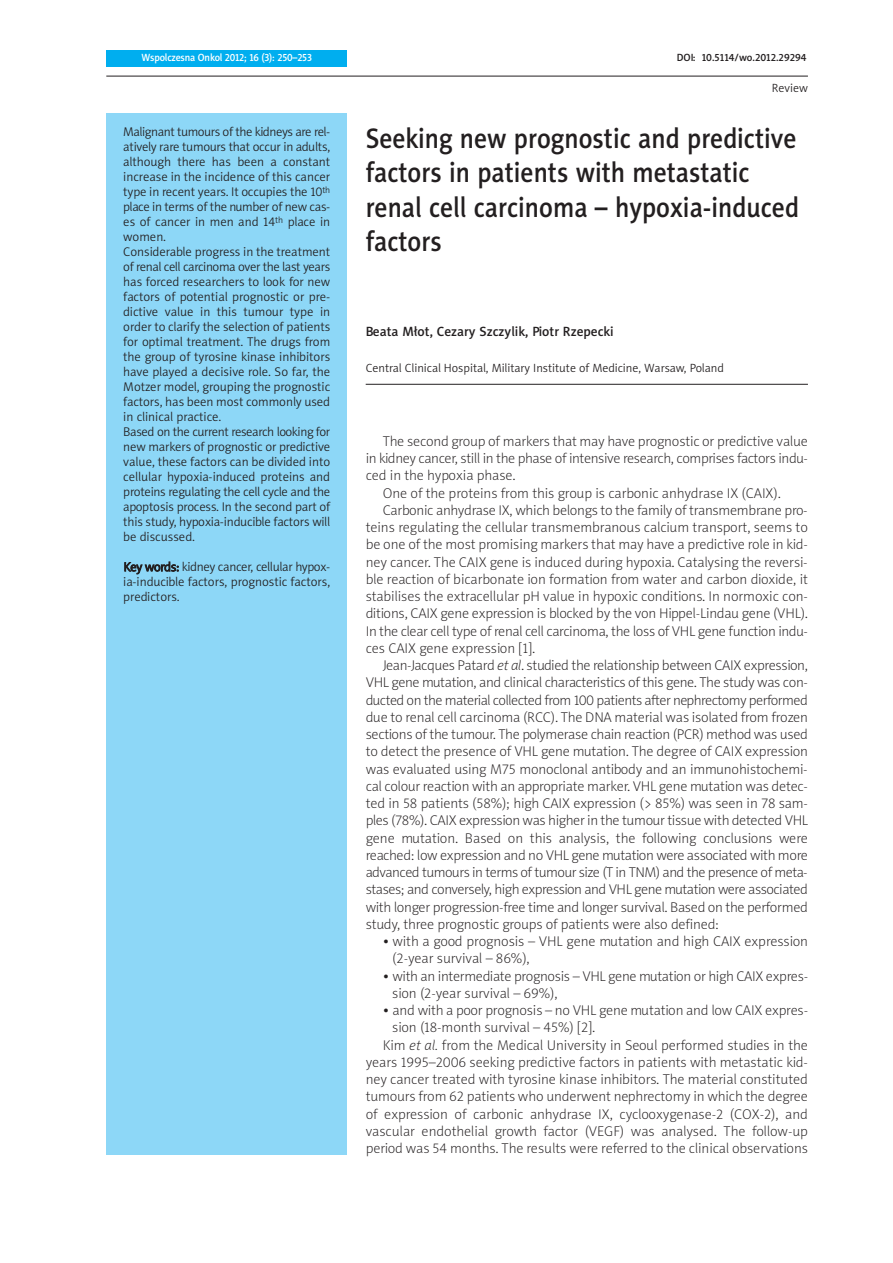
<style>
.page{position:relative;width:893px;height:1263px;background:#fff}
.page>*{position:absolute;margin:0;border:0;box-sizing:border-box;transform-origin:0 0}
.t1{font:28.5px/34.5px "Naomi Sans EFNPS Medium";color:#231f20;scale:.9 1}
.t2{font:14.25px/17.2px "Naomi Sans EFNPS Thin";letter-spacing:-.01em;color:#231f20}
.t3{font:14.25px "Naomi Sans EFNPS Thin";letter-spacing:-.03em;color:#231f20}
.t4{font:13.5px "Naomi Sans EFNPS Medium";color:#231f20}
.t5{font:12.75px/15px "Naomi Sans EFNPS Light";letter-spacing:-.005em;color:#231f20}
.t6{font:12px "Naomi Sans EFNPS Light";color:#231f20}
.t7{font:10.5px "Naomi Sans EFNPS Medium";letter-spacing:-.015em;color:#fff;scale:.95 1}
.t8{font:10.5px "Naomi Sans EFNPS Medium";color:#231f20}
.s1{font-style:italic}
</style>
<div class="page">
<div style="left:106px;top:113px;width:241px;height:1042px;background:#8dd7f7"></div>
<div style="left:106px;top:51px;width:241px;height:16px;background:#00aeef"></div>
<hr style="left:106px;top:76px;width:702px;height:1px;background:#231f20">
<hr style="left:366px;top:384px;width:442px;height:1px;background:#231f20">
<p class="t7" style="left:141px;top:54px;width:181px">Wspolczesna Onkol 2012; 16 (3): 250–253</p>
<p class="t5" style="left:123px;top:126px;width:208px">Malignant tumours of the kidneys are rel&shy;atively rare tumours that occur in adults, although there has been a constant increase in the incidence of this cancer type in recent years. It occupies the 10<sup>th </sup>place in terms of the number of new cas&shy;es of cancer in men and 14<sup>th</sup> place in women.<br>Considerable progress in the treatment of renal cell carcinoma over the last years has forced researchers to look for new factors of potential prognostic or pre&shy;dictive value in this tumour type in order to clarify the selection of patients for optimal treatment. The drugs from the group of tyrosine kinase inhibitors have played a decisive role. So far, the Motzer model, grouping the prognostic factors, has been most commonly used in clinical practice.<br>Based on the current research looking for new markers of prognostic or predictive value, these factors can be divided into cellular hypoxia-induced proteins and proteins regulating the cell cycle and the apoptosis process. In the second part of this study, hypoxia-inducible factors will be discussed.</p>
<p class="t5" style="left:123px;top:561px;width:208px;text-align:justify">Key words: kidney cancer, cellular hypox&shy;ia-inducible factors, prognostic factors, predictors.</p>
<p class="t8" style="left:677px;top:54px;width:131px">DOI: 10.5114/wo.2012.29294</p>
<p class="t6" style="left:772px;top:84px;width:37px">Review</p>
<h1 class="t1" style="left:366px;top:123px;width:483px">Seeking new prognostic and predictive factors in patients with metastatic renal cell carcinoma – hypoxia-induced factors</h1>
<p class="t4" style="left:366px;top:326px;width:249px">Beata Młot, Cezary Szczylik, Piotr Rzepecki</p>
<p class="t6" style="left:366px;top:363px;width:360px">Central Clinical Hospital, Military Institute of Medicine, Warsaw, Poland</p>
<p class="t2" style="left:383px;top:434px;width:427px">The second group of markers that may have prognostic or predictive value</p>
<p class="t2" style="left:366px;top:451px;width:444px">in kidney cancer, still in the phase of intensive research, comprises factors indu-</p>
<p class="t2" style="left:366px;top:468px;width:151px">ced in the hypoxia phase.</p>
<p class="t2" style="left:383px;top:485px;width:400px">One of the proteins from this group is carbonic anhydrase IX (CAIX).</p>
<p class="t2" style="left:383px;top:503px;width:426px">Carbonic anhydrase IX, which belongs to the family of transmembrane pro-</p>
<p class="t2" style="left:366px;top:520px;width:444px">teins regulating the cellular transmembranous calcium transport, seems to</p>
<p class="t2" style="left:366px;top:537px;width:444px">be one of the most promising markers that may have a predictive role in kid-</p>
<p class="t2" style="left:366px;top:554px;width:443px">ney cancer. The CAIX gene is induced during hypoxia. Catalysing the reversi-</p>
<p class="t2" style="left:366px;top:572px;width:444px">ble reaction of bicarbonate ion formation from water and carbon dioxide, it</p>
<p class="t2" style="left:366px;top:589px;width:444px">stabilises the extracellular pH value in hypoxic conditions. In normoxic con-</p>
<p class="t2" style="left:366px;top:606px;width:444px">ditions, CAIX gene expression is blocked by the von Hippel-Lindau gene (VHL).</p>
<p class="t2" style="left:366px;top:623px;width:444px">In the clear cell type of renal cell carcinoma, the loss of VHL gene function indu-</p>
<p class="t2" style="left:366px;top:641px;width:171px">ces CAIX gene expression [1].</p>
<p class="t2" style="left:383px;top:658px;width:427px">Jean-Jacques Patard <span class="s1">et al</span>. studied the relationship between CAIX expression,</p>
<p class="t2" style="left:366px;top:675px;width:444px">VHL gene mutation, and clinical characteristics of this gene. The study was con-</p>
<p class="t3" style="left:366px;top:694px;width:444px">ducted on the material collected from 100 patients after nephrectomy performed</p>
<p class="t2" style="left:366px;top:710px;width:444px">due to renal cell carcinoma (RCC). The DNA material was isolated from frozen</p>
<p class="t2" style="left:366px;top:727px;width:444px">sections of the tumour. The polymerase chain reaction (PCR) method was used</p>
<p class="t2" style="left:366px;top:744px;width:444px">to detect the presence of VHL gene mutation. The degree of CAIX expression</p>
<p class="t2" style="left:366px;top:761px;width:443px">was evaluated using M75 monoclonal antibody and an immunohistochemi-</p>
<p class="t2" style="left:366px;top:779px;width:444px">cal colour reaction with an appropriate marker. VHL gene mutation was detec-</p>
<p class="t2" style="left:366px;top:796px;width:444px">ted in 58 patients (58%); high CAIX expression (&gt; 85%) was seen in 78 sam-</p>
<p class="t2" style="left:366px;top:813px;width:444px">ples (78%). CAIX expression was higher in the tumour tissue with detected VHL</p>
<p class="t2" style="left:366px;top:830px;width:444px">gene mutation. Based on this analysis, the following conclusions were</p>
<p class="t2" style="left:366px;top:848px;width:444px">reached: low expression and no VHL gene mutation were associated with more</p>
<p class="t3" style="left:366px;top:867px;width:443px">advanced tumours in terms of tumour size (T in TNM) and the presence of meta-</p>
<p class="t2" style="left:366px;top:882px;width:444px">stases; and conversely, high expression and VHL gene mutation were associated</p>
<p class="t2" style="left:366px;top:899px;width:444px">with longer progression-free time and longer survival. Based on the performed</p>
<p class="t2" style="left:366px;top:917px;width:355px">study, three prognostic groups of patients were also defined:</p>
<p class="t2" style="left:392px;top:934px;width:417px;text-indent:-10px">• with a good prognosis – VHL gene mutation and high CAIX expression (2-year survival – 86%),</p>
<p class="t2" style="left:392px;top:968px;width:417px;text-indent:-10px">• with an intermediate prognosis – VHL gene mutation or high CAIX expres&shy;sion (2-year survival – 69%),</p>
<p class="t2" style="left:383px;top:1003px;width:427px">• and with a poor prognosis – no VHL gene mutation and low CAIX expres-</p>
<p class="t2" style="left:392px;top:1020px;width:204px">sion (18-month survival – 45%) [2].</p>
<p class="t2" style="left:383px;top:1037px;width:427px">Kim <span class="s1">et al.</span> from the Medical University in Seoul performed studies in the</p>
<p class="t2" style="left:366px;top:1055px;width:444px">years 1995–2006 seeking predictive factors in patients with metastatic kid-</p>
<p class="t2" style="left:366px;top:1072px;width:444px">ney cancer treated with tyrosine kinase inhibitors. The material constituted</p>
<p class="t2" style="left:366px;top:1089px;width:444px">tumours from 62 patients who underwent nephrectomy in which the degree</p>
<p class="t2" style="left:366px;top:1106px;width:444px">of expression of carbonic anhydrase IX, cyclooxygenase-2 (COX-2), and</p>
<p class="t2" style="left:366px;top:1124px;width:444px">vascular endothelial growth factor (VEGF) was analysed. The follow-up</p>
<p class="t2" style="left:366px;top:1141px;width:444px">period was 54 months. The results were referred to the clinical observations</p>
</div>
